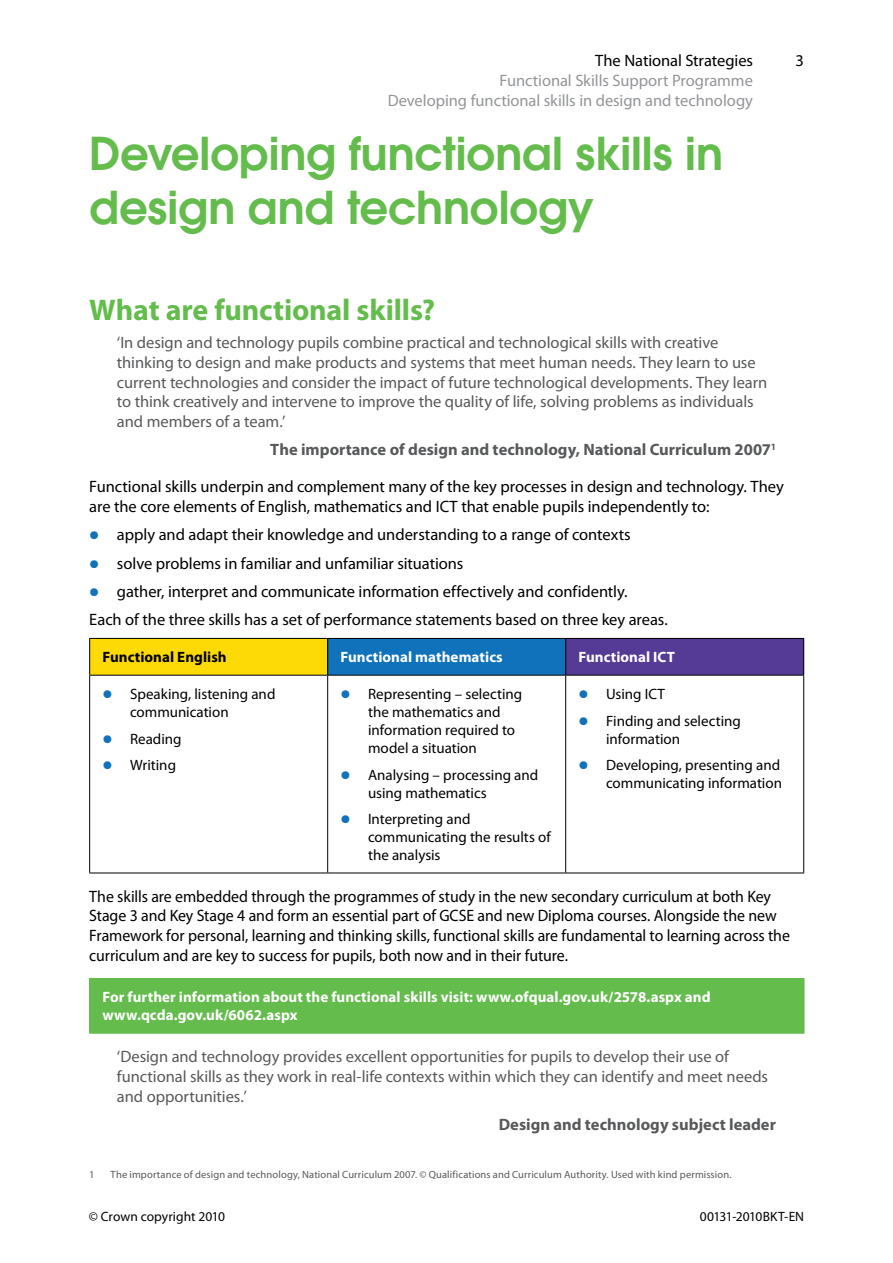
<style>
.page{position:relative;width:893px;height:1263px;background:#fff}
.page>*{position:absolute;margin:0;border:0;box-sizing:border-box;transform-origin:0 0}
.Chapter{font:600 45px/54px "Avant Garde LT";color:#64bc4d}
.A_head{font:700 30px "Myriad Pro";letter-spacing:-.005em;color:#64bc4d}
.Para_quote{font:16.5px/19.8px "Myriad Pro";letter-spacing:-.005em;color:#58595b}
.Para{font:16.5px/19.8px "Myriad Pro";letter-spacing:-.005em;color:#000;scale:.96 1}
.Para-2{font:16.5px/19.8px "Myriad Pro";letter-spacing:-.005em;color:#000}
.Para_bullet1{font:16.5px "Myriad Pro";letter-spacing:-.005em;color:#000}
.Para_quote_source{font:700 16.5px "Myriad Pro";color:#58595b}
.t1{font:16.5px/19.8px "Myriad Pro";letter-spacing:-.005em;color:#939598;text-align:right}
.Para_table_bullet1{font:15px/18px "Myriad Pro";color:#000}
.Para_table{font:700 15px/18px "Myriad Pro";letter-spacing:.005em;color:#fff}
.Para_table-2{font:700 15px "Myriad Pro";letter-spacing:.005em;color:#000}
.t2{font:13.5px "Myriad Pro";letter-spacing:-.005em;color:#000}
.Acknowledgement{font:10.5px "Myriad Pro";letter-spacing:.01em;color:#58595b}
.s1{font-weight:700;font-size:30px;color:#1072ba}
</style>
<div class="page">
<div style="left:90px;top:638px;width:238px;height:37px;background:#fdd905"></div>
<div style="left:328px;top:638px;width:238px;height:37px;background:#1072ba"></div>
<div style="left:566px;top:638px;width:238px;height:37px;background:#553a96"></div>
<hr style="left:89px;top:638px;width:239px;height:1px;background:#000">
<hr style="left:89px;top:639px;width:1px;height:36px;background:#000">
<hr style="left:328px;top:638px;width:238px;height:1px;background:#000">
<hr style="left:327px;top:639px;width:1px;height:36px;background:#000">
<hr style="left:566px;top:638px;width:238px;height:1px;background:#000">
<hr style="left:565px;top:639px;width:1px;height:36px;background:#000">
<hr style="left:803px;top:639px;width:1px;height:36px;background:#000">
<hr style="left:89px;top:675px;width:239px;height:1px;background:#000">
<hr style="left:89px;top:675px;width:1px;height:198px;background:#000">
<hr style="left:328px;top:675px;width:238px;height:1px;background:#000">
<hr style="left:327px;top:675px;width:1px;height:198px;background:#000">
<hr style="left:566px;top:675px;width:238px;height:1px;background:#000">
<hr style="left:565px;top:675px;width:1px;height:198px;background:#000">
<hr style="left:803px;top:675px;width:1px;height:198px;background:#000">
<hr style="left:89px;top:873px;width:239px;height:1px;background:#000">
<hr style="left:328px;top:873px;width:238px;height:1px;background:#000">
<hr style="left:566px;top:873px;width:238px;height:1px;background:#000">
<div style="left:90px;top:978px;width:714px;height:55px;background:#64bc4d"></div>
<hr style="left:89px;top:978px;width:715px;height:1px;background:#64bc4d">
<hr style="left:89px;top:979px;width:1px;height:54px;background:#64bc4d">
<hr style="left:804px;top:979px;width:1px;height:54px;background:#64bc4d">
<hr style="left:89px;top:1033px;width:715px;height:1px;background:#64bc4d">
<p class="Para-2" style="left:595px;top:50px;width:159px">The National Strategies</p>
<p class="Para-2" style="left:796px;top:50px;width:10px">3</p>
<p class="t1" style="left:388px;top:70px;width:367px">Functional Skills Support Programme<br>Developing functional skills in design and technology</p>
<p class="Chapter" style="left:89px;top:126px;width:635px">Developing functional skills in design and technology</p>
<p class="A_head" style="left:89px;top:290px;width:347px">What are functional skills?</p>
<p class="Para_quote" style="left:117px;top:332px;width:652px">‘In design and technology pupils combine practical and technological skills with creative thinking to design and make products and systems that meet human needs. They learn to use current technologies and consider the impact of future technological developments. They learn to think creatively and intervene to improve the quality of life, solving problems as individuals and members of a team.’</p>
<p class="Para_quote_source" style="left:270px;top:439px;width:507px">The importance of design and technology, National Curriculum 2007<sup>1</sup></p>
<p class="Para-2" style="left:89px;top:477px;width:696px">Functional skills underpin and complement many of the key processes in design and technology. They are the core elements of English, mathematics and ICT that enable pupils independently to:</p>
<p class="Para_bullet1" style="left:89px;top:525px;width:543px"><span class="s1">•</span> apply and adapt their knowledge and understanding to a range of contexts</p>
<p class="Para_bullet1" style="left:89px;top:553px;width:376px"><span class="s1">•</span> solve problems in familiar and unfamiliar situations</p>
<p class="Para_bullet1" style="left:89px;top:581px;width:540px"><span class="s1">•</span> gather, interpret and communicate information effectively and confidently.</p>
<p class="Para-2" style="left:89px;top:610px;width:580px">Each of the three skills has a set of performance statements based on three key areas.</p>
<p class="Para_table-2" style="left:102px;top:648px;width:126px">Functional English</p>
<p class="Para_table" style="left:340px;top:648px;width:164px">Functional mathematics</p>
<p class="Para_table" style="left:578px;top:648px;width:98px">Functional ICT</p>
<p class="Para_table_bullet1" style="left:130px;top:685px;width:147px;text-indent:-28px"><span class="s1">•</span> Speaking, listening and communication</p>
<p class="Para_table_bullet1" style="left:102px;top:729px;width:81px"><span class="s1">•</span> Reading</p>
<p class="Para_table_bullet1" style="left:102px;top:756px;width:75px"><span class="s1">•</span> Writing</p>
<p class="Para_table_bullet1" style="left:368px;top:685px;width:156px;text-indent:-28px"><span class="s1">•</span> Representing – selecting the mathematics and information required to model a situation</p>
<p class="Para_table_bullet1" style="left:368px;top:765px;width:172px;text-indent:-28px"><span class="s1">•</span> Analysing – processing and using mathematics</p>
<p class="Para_table_bullet1" style="left:368px;top:810px;width:184px;text-indent:-28px"><span class="s1">•</span> Interpreting and communicating the results of the analysis</p>
<p class="Para_table_bullet1" style="left:578px;top:685px;width:88px"><span class="s1">•</span> Using ICT</p>
<p class="Para_table_bullet1" style="left:606px;top:711px;width:136px;text-indent:-28px"><span class="s1">•</span> Finding and selecting information</p>
<p class="Para_table_bullet1" style="left:578px;top:756px;width:205px;text-align:right"><span class="s1">•</span> Developing, presenting and communicating information</p>
<p class="Para" style="left:89px;top:886px;width:731px">The skills are embedded through the programmes of study in the new secondary curriculum at both Key Stage 3 and Key Stage 4 and form an essential part of GCSE and new Diploma courses. Alongside the new Framework for personal, learning and thinking skills, functional skills are fundamental to learning across the curriculum and are key to success for pupils, both now and in their future.</p>
<p class="Para_table" style="left:102px;top:988px;width:610px">For further information about the functional skills visit: www.ofqual.gov.uk/2578.aspx and www.qcda.gov.uk/6062.aspx</p>
<p class="Para_quote" style="left:117px;top:1046px;width:653px">‘Design and technology provides excellent opportunities for pupils to develop their use of functional skills as they work in real-life contexts within which they can identify and meet needs and opportunities.’</p>
<p class="Para_quote_source" style="left:499px;top:1113px;width:279px">Design and technology subject leader</p>
<p class="Acknowledgement" style="left:89px;top:1168px;width:7px">1</p>
<p class="Acknowledgement" style="left:111px;top:1168px;width:622px">The importance of design and technology, National Curriculum 2007. © Qualifications and Curriculum Authority. Used with kind permission.</p>
<p class="t2" style="left:89px;top:1208px;width:138px">© Crown copyright 2010</p>
<p class="t2" style="left:700px;top:1208px;width:106px">00131-2010BKT-EN</p>
</div>
